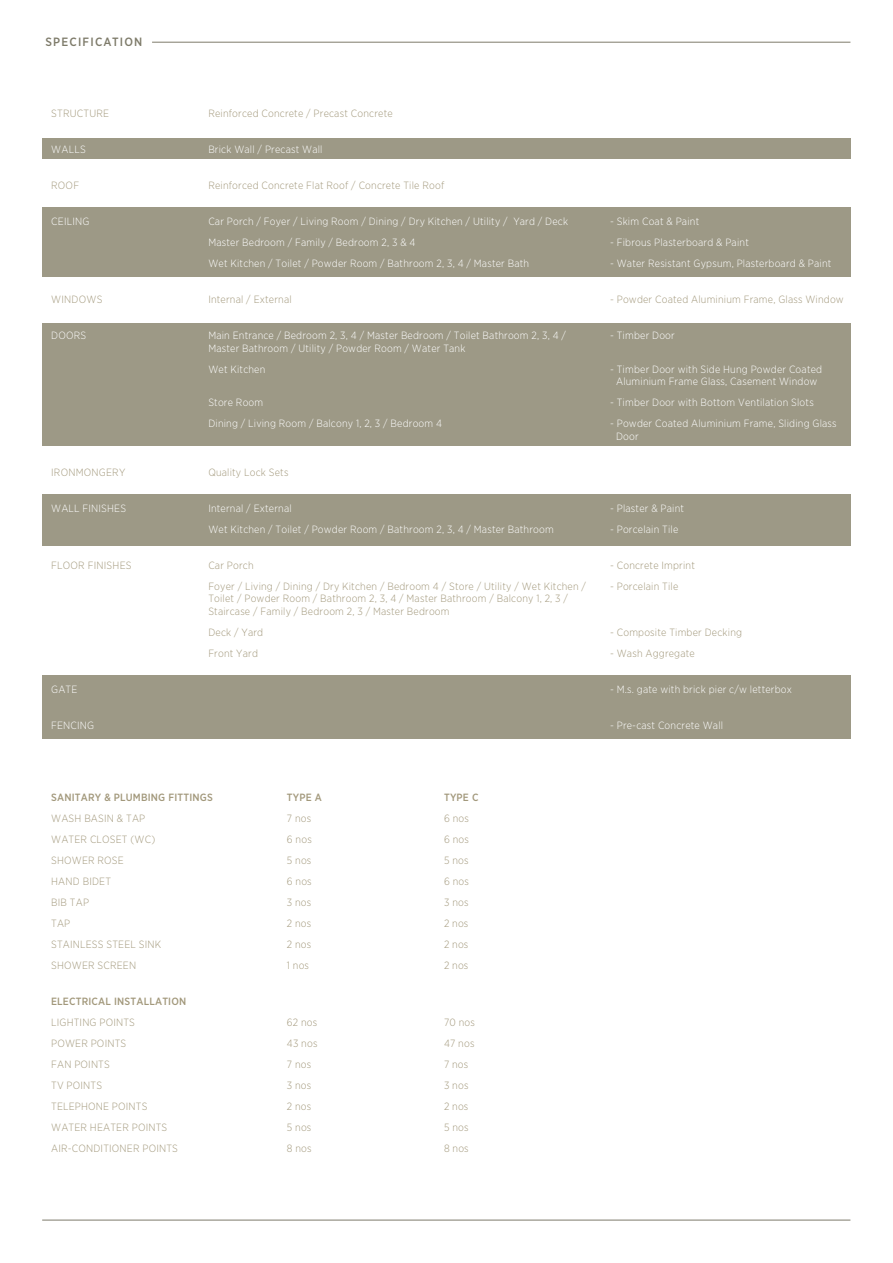
<style>
.page{position:relative;width:893px;height:1263px;background:#fff}
.page>*{position:absolute;margin:0;border:0;box-sizing:border-box;transform-origin:0 0}
.t1{font:500 12px "Gotham Narrow";letter-spacing:.1em;color:#7e7b6a}
.t2{font:300 10.5px/21px "Gotham Narrow";letter-spacing:.02em;color:#fff}
.t3{font:300 10.5px/21px "Gotham Narrow";letter-spacing:.02em;color:#a2987b}
.t4{font:500 10.5px "Gotham Narrow";letter-spacing:.02em;color:#a2987b}
</style>
<div class="page">
<div style="left:42px;top:675px;width:808px;height:64px;background:#9d9986"></div>
<div style="left:42px;top:494px;width:808px;height:52px;background:#9d9986"></div>
<div style="left:42px;top:323px;width:808px;height:123px;background:#9d9986"></div>
<div style="left:42px;top:139px;width:808px;height:20px;background:#9d9986"></div>
<div style="left:42px;top:208px;width:808px;height:69px;background:#9d9986"></div>
<hr style="left:152px;top:42px;width:698px;height:1px;background:#7e7b6b">
<hr style="left:42px;top:1220px;width:808px;height:1px;background:#7e7b6b">
<p class="t1" style="left:46px;top:34px;width:98px">SPECIFICATION</p>
<p class="t3" style="left:51px;top:102px;width:60px">STRUCTURE</p>
<p class="t3" style="left:208px;top:102px;width:186px">Reinforced Concrete / Precast Concrete</p>
<p class="t2" style="left:51px;top:138px;width:36px">WALLS</p>
<p class="t2" style="left:208px;top:138px;width:116px">Brick Wall / Precast Wall</p>
<p class="t3" style="left:51px;top:174px;width:29px">ROOF</p>
<p class="t3" style="left:208px;top:174px;width:237px">Reinforced Concrete Flat Roof / Concrete Tile Roof</p>
<p class="t2" style="left:51px;top:210px;width:40px">CEILING</p>
<p class="t2" style="left:208px;top:210px;width:361px">Car Porch / Foyer / Living Room / Dining / Dry Kitchen / Utility / Yard / Deck<br>Master Bedroom / Family / Bedroom 2, 3 &amp; 4<br>Wet Kitchen / Toilet / Powder Room / Bathroom 2, 3, 4 / Master Bath</p>
<p class="t3" style="left:51px;top:288px;width:53px">WINDOWS</p>
<p class="t3" style="left:208px;top:288px;width:85px">Internal / External</p>
<p class="t2" style="left:51px;top:324px;width:36px">DOORS</p>
<p class="t2" style="left:208px;top:329px;width:359px;line-height:12.6px">Main Entrance / Bedroom 2, 3, 4 / Master Bedroom / Toilet Bathroom 2, 3, 4 /<br>Master Bathroom / Utility / Powder Room / Water Tank</p>
<p class="t2" style="left:208px;top:358px;width:59px">Wet Kitchen</p>
<p class="t2" style="left:208px;top:392px;width:235px">Store Room<br>Dining / Living Room / Balcony 1, 2, 3 / Bedroom 4</p>
<p class="t3" style="left:51px;top:461px;width:76px">IRONMONGERY</p>
<p class="t3" style="left:208px;top:461px;width:82px">Quality Lock Sets</p>
<p class="t2" style="left:51px;top:497px;width:76px">WALL FINISHES</p>
<p class="t2" style="left:208px;top:497px;width:347px">Internal / External<br>Wet Kitchen / Toilet / Powder Room / Bathroom 2, 3, 4 / Master Bathroom</p>
<p class="t3" style="left:51px;top:554px;width:82px">FLOOR FINISHES</p>
<p class="t3" style="left:208px;top:554px;width:379px">Car Porch<br>Foyer / Living / Dining / Dry Kitchen / Bedroom 4 / Store / Utility / Wet Kitchen /</p>
<p class="t3" style="left:208px;top:592px;width:361px;line-height:12.6px">Toilet / Powder Room / Bathroom 2, 3, 4 / Master Bathroom / Balcony 1, 2, 3 /<br>Staircase / Family / Bedroom 2, 3 / Master Bedroom</p>
<p class="t3" style="left:208px;top:621px;width:56px">Deck / Yard<br>Front Yard</p>
<p class="t2" style="left:51px;top:678px;width:28px">GATE</p>
<p class="t2" style="left:51px;top:714px;width:45px">FENCING</p>
<p class="t2" style="left:610px;top:210px;width:91px">- Skim Coat &amp; Paint</p>
<p class="t2" style="left:610px;top:231px;width:140px">- Fibrous Plasterboard &amp; Paint</p>
<p class="t2" style="left:610px;top:252px;width:223px">- Water Resistant Gypsum, Plasterboard &amp; Paint</p>
<p class="t3" style="left:610px;top:288px;width:235px">- Powder Coated Aluminium Frame, Glass Window</p>
<p class="t2" style="left:610px;top:324px;width:66px">- Timber Door</p>
<p class="t2" style="left:610px;top:362px;width:214px;line-height:12.6px;text-align:center">- Timber Door with Side Hung Powder Coated<br>Aluminium Frame Glass, Casement Window</p>
<p class="t2" style="left:610px;top:392px;width:205px">- Timber Door with Bottom Ventilation Slots</p>
<p class="t2" style="left:616px;top:417px;width:222px;line-height:12.6px;text-indent:-6px">- Powder Coated Aluminium Frame, Sliding Glass<br>Door</p>
<p class="t2" style="left:610px;top:497px;width:76px">- Plaster &amp; Paint</p>
<p class="t2" style="left:610px;top:518px;width:70px">- Porcelain Tile</p>
<p class="t3" style="left:610px;top:554px;width:86px">- Concrete Imprint</p>
<p class="t3" style="left:610px;top:575px;width:70px">- Porcelain Tile</p>
<p class="t3" style="left:610px;top:621px;width:133px">- Composite Timber Decking</p>
<p class="t3" style="left:610px;top:642px;width:86px">- Wash Aggregate</p>
<p class="t2" style="left:610px;top:678px;width:183px">- M.s. gate with brick pier c/w letterbox</p>
<p class="t2" style="left:610px;top:714px;width:115px">- Pre-cast Concrete Wall</p>
<p class="t4" style="left:51px;top:791px;width:163px">SANITARY &amp; PLUMBING FITTINGS</p>
<p class="t4" style="left:287px;top:791px;width:37px">TYPE A</p>
<p class="t4" style="left:444px;top:791px;width:36px">TYPE C</p>
<p class="t3" style="left:51px;top:807px;width:96px">WASH BASIN &amp; TAP</p>
<p class="t3" style="left:287px;top:807px;width:26px">7 nos</p>
<p class="t3" style="left:444px;top:807px;width:26px">6 nos</p>
<p class="t3" style="left:51px;top:828px;width:106px">WATER CLOSET (WC)</p>
<p class="t3" style="left:287px;top:828px;width:26px">6 nos</p>
<p class="t3" style="left:444px;top:828px;width:26px">6 nos</p>
<p class="t3" style="left:51px;top:849px;width:74px">SHOWER ROSE</p>
<p class="t3" style="left:287px;top:849px;width:26px">5 nos</p>
<p class="t3" style="left:444px;top:849px;width:26px">5 nos</p>
<p class="t3" style="left:51px;top:870px;width:61px">HAND BIDET</p>
<p class="t3" style="left:287px;top:870px;width:26px">6 nos</p>
<p class="t3" style="left:444px;top:870px;width:26px">6 nos</p>
<p class="t3" style="left:51px;top:891px;width:39px">BIB TAP</p>
<p class="t3" style="left:287px;top:891px;width:26px">3 nos</p>
<p class="t3" style="left:444px;top:891px;width:26px">3 nos</p>
<p class="t3" style="left:51px;top:912px;width:21px">TAP</p>
<p class="t3" style="left:287px;top:912px;width:26px">2 nos</p>
<p class="t3" style="left:444px;top:912px;width:26px">2 nos</p>
<p class="t3" style="left:51px;top:933px;width:112px">STAINLESS STEEL SINK</p>
<p class="t3" style="left:287px;top:933px;width:26px">2 nos</p>
<p class="t3" style="left:444px;top:933px;width:26px">2 nos</p>
<p class="t3" style="left:51px;top:954px;width:86px">SHOWER SCREEN</p>
<p class="t3" style="left:287px;top:954px;width:24px">1 nos</p>
<p class="t3" style="left:444px;top:954px;width:26px">2 nos</p>
<p class="t4" style="left:51px;top:995px;width:137px">ELECTRICAL INSTALLATION</p>
<p class="t3" style="left:51px;top:1011px;width:85px">LIGHTING POINTS</p>
<p class="t3" style="left:287px;top:1011px;width:32px">62 nos</p>
<p class="t3" style="left:444px;top:1011px;width:32px">70 nos</p>
<p class="t3" style="left:51px;top:1032px;width:77px">POWER POINTS</p>
<p class="t3" style="left:287px;top:1032px;width:32px">43 nos</p>
<p class="t3" style="left:444px;top:1032px;width:32px">47 nos</p>
<p class="t3" style="left:51px;top:1053px;width:60px">FAN POINTS</p>
<p class="t3" style="left:287px;top:1053px;width:26px">7 nos</p>
<p class="t3" style="left:444px;top:1053px;width:26px">7 nos</p>
<p class="t3" style="left:51px;top:1074px;width:52px">TV POINTS</p>
<p class="t3" style="left:287px;top:1074px;width:26px">3 nos</p>
<p class="t3" style="left:444px;top:1074px;width:26px">3 nos</p>
<p class="t3" style="left:51px;top:1095px;width:98px">TELEPHONE POINTS</p>
<p class="t3" style="left:287px;top:1095px;width:26px">2 nos</p>
<p class="t3" style="left:444px;top:1095px;width:26px">2 nos</p>
<p class="t3" style="left:51px;top:1116px;width:118px">WATER HEATER POINTS</p>
<p class="t3" style="left:287px;top:1116px;width:26px">5 nos</p>
<p class="t3" style="left:444px;top:1116px;width:26px">5 nos</p>
<p class="t3" style="left:51px;top:1137px;width:128px">AIR-CONDITIONER POINTS</p>
<p class="t3" style="left:287px;top:1137px;width:26px">8 nos</p>
<p class="t3" style="left:444px;top:1137px;width:26px">8 nos</p>
</div>
